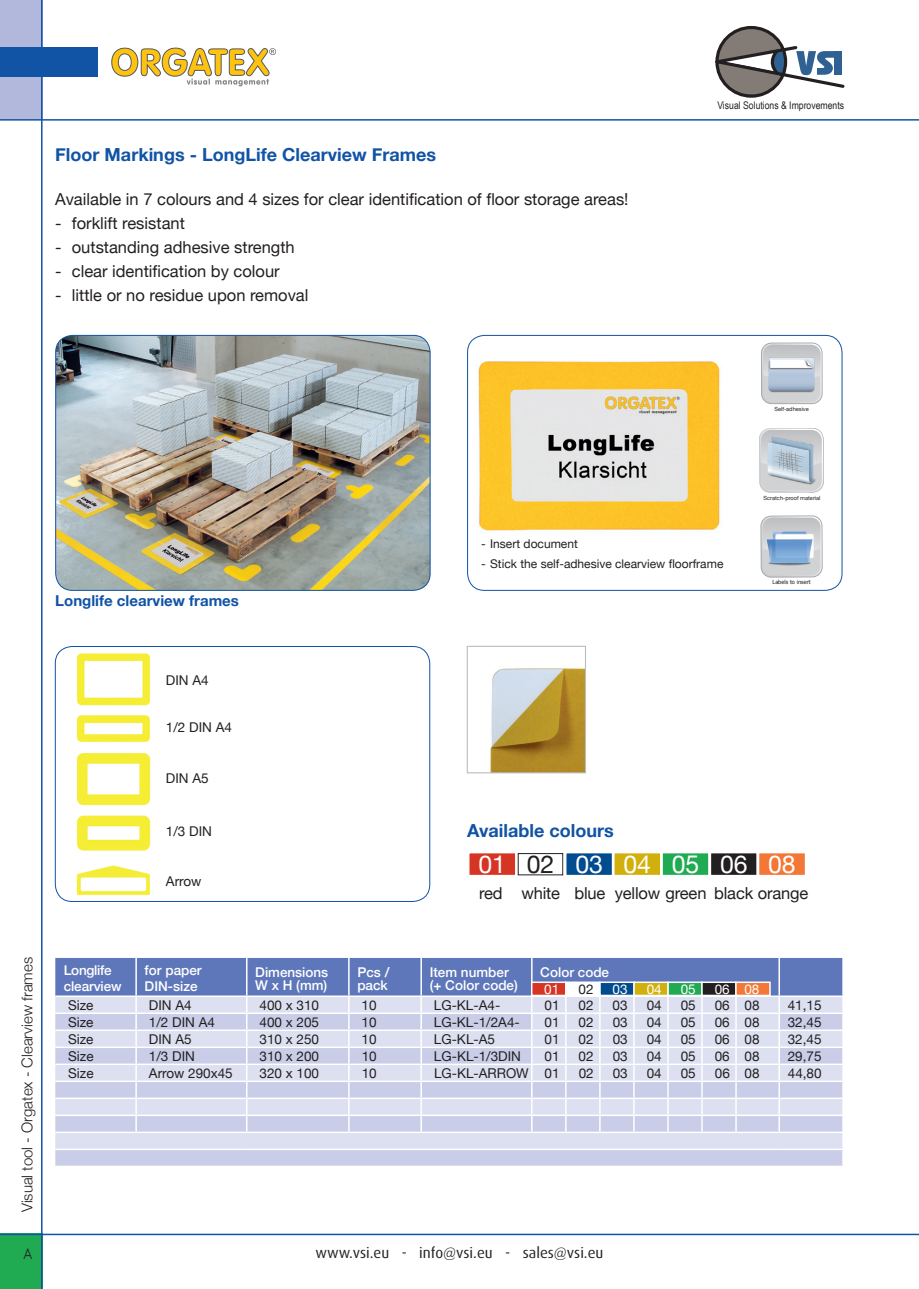
<style>
.page{position:relative;width:919px;height:1289px;background:#fff}
.page>*{position:absolute;margin:0;border:0;box-sizing:border-box;transform-origin:0 0}
.t1{font:24.75px "Helvetica Neue";color:#fff}
.t2{font:700 18px "Helvetica Neue";color:#1153a5}
.t3{font:16.5px "Helvetica Neue";color:#231f20}
.t4{font:15px "Dax";color:#231f20}
.t5{font:300 15px "Helvetica Neue";color:#231f20}
.t6{font:700 15px "Helvetica Neue";color:#1153a5}
.t7{font:15px "Sans Serif";color:#231f20}
.t8{font:13.5px "Helvetica Neue";color:#231f20}
.t9{font:500 13.5px/13.5px "Helvetica Neue";color:#fff}
.t10{font:13.5px "Helvetica Neue";color:#fff}
.t11{font:12px "Helvetica Neue";color:#231f20}
.t12{font:10.5px "Arial Narrow";color:#231f20}
.t13{font:5.7px "Helvetica Neue";color:#231f20}
.t14{font:5.7px "Tahoma";color:#231f20}
.s1{color:#231f20}
</style>
<div class="page">
<div style="left:55px;top:646px;width:375px;height:255px;border:1px solid #1153a5;border-radius:17px"></div>
<img style="left:56px;top:335px;width:374px;height:255px">
<div style="left:55px;top:335px;width:375px;height:255px;border:1px solid #1153a5;border-radius:17px"></div>
<div style="left:467px;top:335px;width:375px;height:255px;border:1px solid #1153a5;border-radius:17px"></div>
<svg style="left:111px;top:48px;width:165px;height:38px"></svg>
<img style="left:77px;top:653px;width:74px;height:53px">
<img style="left:76px;top:715px;width:74px;height:28px">
<img style="left:76px;top:753px;width:75px;height:98px">
<img style="left:76px;top:865px;width:74px;height:30px">
<img style="left:478px;top:361px;width:242px;height:170px">
<img style="left:767px;top:403px;width:49px;height:2px">
<img style="left:773px;top:342px;width:50px;height:55px">
<svg style="left:761px;top:343px;width:61px;height:60px;background:#c5cbd3"></svg>
<svg style="left:759px;top:428px;width:64px;height:64px;background:#c3cbd3"></svg>
<img style="left:760px;top:515px;width:63px;height:63px">
<img style="left:490px;top:668px;width:94px;height:103px">
<div style="left:466px;top:645px;width:120px;height:128px;border:1px solid #bcbdc0"></div>
<div style="left:0;top:1233px;width:43px;height:55px;background:#20ab53"></div>
<div style="left:0;top:0;width:43px;height:119px;background:#b1b8dc"></div>
<hr style="left:0;top:119px;width:918px;height:2px;background:#1153a5">
<hr style="left:0;top:1233px;width:918px;height:2px;background:#1153a5">
<hr style="left:41px;top:0;width:2px;height:1288px;background:#1153a5">
<div style="left:0;top:47px;width:98px;height:30px;background:#1153a5"></div>
<svg style="left:715px;top:28px;width:130px;height:68px"></svg>
<div style="left:834px;top:51px;width:8px;height:24px;background:#2f6192"></div>
<div style="left:466px;top:850px;width:51px;height:27px;background:#d73524;border:3px solid #fff"></div>
<div style="left:518px;top:853px;width:45px;height:22px;border:1px solid #231f20"></div>
<div style="left:563px;top:850px;width:51px;height:27px;background:#014b8f;border:3px solid #fff"></div>
<div style="left:611px;top:850px;width:51px;height:27px;background:#d1b00d;border:3px solid #fff"></div>
<div style="left:660px;top:850px;width:51px;height:27px;background:#20ab53;border:3px solid #fff"></div>
<div style="left:708px;top:850px;width:51px;height:27px;background:#231f20;border:3px solid #fff"></div>
<div style="left:756px;top:850px;width:51px;height:27px;background:#f37736;border:3px solid #fff"></div>
<svg style="left:55px;top:958px;width:788px;height:207px;background:#c4cbe5"></svg>
<div style="left:565px;top:981px;width:35px;height:15px;background:#fff;border:2px solid #fff"></div>
<div style="left:599px;top:981px;width:35px;height:15px;background:#014b8f;border:2px solid #fff"></div>
<div style="left:633px;top:981px;width:35px;height:15px;background:#d1b00d;border:2px solid #fff"></div>
<div style="left:667px;top:981px;width:35px;height:15px;background:#20ab53;border:2px solid #fff"></div>
<div style="left:702px;top:982px;width:34px;height:13px;background:#231f20"></div>
<div style="left:701px;top:981px;width:35px;height:15px;border:2px solid #fff"></div>
<div style="left:735px;top:981px;width:35px;height:15px;background:#f37736;border:2px solid #fff"></div>
<div style="left:531px;top:981px;width:35px;height:15px;background:#d73524;border:2px solid #fff"></div>
<h2 class="t2" style="left:55px;top:140px;width:382px">Floor Markings - LongLife Clearview Frames</h2>
<p class="t3" style="left:55px;top:187px;width:574px">Available in 7 colours and 4 sizes for clear identification of floor storage areas!</p>
<p class="t3" style="left:55px;top:211px;width:131px">- forklift resistant</p>
<p class="t3" style="left:55px;top:235px;width:241px">- outstanding adhesive strength</p>
<p class="t3" style="left:55px;top:259px;width:226px">- clear identification by colour</p>
<p class="t3" style="left:55px;top:283px;width:255px">- little or no residue upon removal</p>
<p class="t12" style="left:717px;top:97px;width:128px">Visual Solutions &amp; Improvements</p>
<p class="t13" style="left:774px;top:405px;width:36px">Self-adhesive</p>
<p class="t13" style="left:763px;top:494px;width:58px">Scratch-proof material</p>
<p class="t6" style="left:55px;top:588px;width:185px">Longlife clearview frames</p>
<p class="t11" style="left:481px;top:535px;width:98px">- Insert document</p>
<p class="t11" style="left:481px;top:555px;width:244px">- Stick the self-adhesive clearview floorframe</p>
<p class="t14" style="left:772px;top:577px;width:40px">Labels to insert</p>
<p class="t5" style="left:15px;top:1212px;width:257px;rotate:-90deg">Visual tool - Orgatex - Clearview frames</p>
<p class="t8" style="left:166px;top:670px;width:44px">DIN A4</p>
<p class="t8" style="left:166px;top:717px;width:68px">1/2 DIN A4</p>
<p class="t8" style="left:166px;top:768px;width:44px">DIN A5</p>
<p class="t8" style="left:166px;top:821px;width:48px">1/3 DIN</p>
<p class="t8" style="left:166px;top:871px;width:37px">Arrow</p>
<h2 class="t2" style="left:467px;top:816px;width:148px">Available colours</h2>
<h1 class="t1" style="left:478px;top:846px;width:318px">01 <span class="s1">02</span> 03 04 05 06 08</h1>
<p class="t3" style="left:479px;top:881px;width:331px">red white blue yellow green black orange</p>
<p class="t9" style="left:64px;top:961px;width:59px;line-height:16.2px">Longlife clearview</p>
<p class="t9" style="left:145px;top:961px;width:59px;line-height:16.2px">for paper<br>DIN-size</p>
<p class="t9" style="left:255px;top:963px;width:75px">Dimensions<br>W x H (mm)</p>
<p class="t9" style="left:357px;top:963px;width:34px">Pcs / pack</p>
<p class="t9" style="left:429px;top:963px;width:90px">Item number (+ Color code)</p>
<p class="t9" style="left:540px;top:963px;width:70px">Color code</p>
<p class="t8" style="left:68px;top:995px;width:27px">Size</p>
<p class="t8" style="left:149px;top:995px;width:44px">DIN A4</p>
<p class="t8" style="left:259px;top:995px;width:61px">400 x 310</p>
<p class="t8" style="left:361px;top:995px;width:17px">10</p>
<p class="t8" style="left:434px;top:995px;width:68px">LG-KL-A4-</p>
<p class="t8" style="left:544px;top:995px;width:17px">01</p>
<p class="t8" style="left:578px;top:995px;width:17px">02</p>
<p class="t8" style="left:612px;top:995px;width:17px">03</p>
<p class="t8" style="left:646px;top:995px;width:17px">04</p>
<p class="t8" style="left:680px;top:995px;width:17px">05</p>
<p class="t8" style="left:714px;top:995px;width:46px">06 08</p>
<p class="t8" style="left:787px;top:995px;width:35px">41,15</p>
<p class="t8" style="left:68px;top:1012px;width:27px">Size</p>
<p class="t8" style="left:149px;top:1012px;width:68px">1/2 DIN A4</p>
<p class="t8" style="left:259px;top:1012px;width:61px">400 x 205</p>
<p class="t8" style="left:361px;top:1012px;width:17px">10</p>
<p class="t8" style="left:434px;top:1012px;width:87px">LG-KL-1/2A4-</p>
<p class="t8" style="left:544px;top:1012px;width:17px">01</p>
<p class="t8" style="left:578px;top:1012px;width:17px">02</p>
<p class="t8" style="left:612px;top:1012px;width:17px">03</p>
<p class="t8" style="left:646px;top:1012px;width:17px">04</p>
<p class="t8" style="left:680px;top:1012px;width:17px">05</p>
<p class="t8" style="left:714px;top:1012px;width:46px">06 08</p>
<p class="t8" style="left:787px;top:1012px;width:35px">32,45</p>
<p class="t8" style="left:68px;top:1029px;width:27px">Size</p>
<p class="t8" style="left:149px;top:1029px;width:44px">DIN A5</p>
<p class="t8" style="left:259px;top:1029px;width:61px">310 x 250</p>
<p class="t8" style="left:361px;top:1029px;width:17px">10</p>
<p class="t8" style="left:434px;top:1029px;width:63px">LG-KL-A5</p>
<p class="t8" style="left:544px;top:1029px;width:17px">01</p>
<p class="t8" style="left:578px;top:1029px;width:17px">02</p>
<p class="t8" style="left:612px;top:1029px;width:17px">03</p>
<p class="t8" style="left:646px;top:1029px;width:17px">04</p>
<p class="t8" style="left:680px;top:1029px;width:17px">05</p>
<p class="t8" style="left:714px;top:1029px;width:46px">06 08</p>
<p class="t8" style="left:787px;top:1029px;width:35px">32,45</p>
<p class="t8" style="left:68px;top:1046px;width:27px">Size</p>
<p class="t8" style="left:149px;top:1046px;width:48px">1/3 DIN</p>
<p class="t8" style="left:259px;top:1046px;width:61px">310 x 200</p>
<p class="t8" style="left:361px;top:1046px;width:17px">10</p>
<p class="t8" style="left:434px;top:1046px;width:89px">LG-KL-1/3DIN</p>
<p class="t8" style="left:544px;top:1046px;width:17px">01</p>
<p class="t8" style="left:578px;top:1046px;width:17px">02</p>
<p class="t8" style="left:612px;top:1046px;width:17px">03</p>
<p class="t8" style="left:646px;top:1046px;width:17px">04</p>
<p class="t8" style="left:680px;top:1046px;width:17px">05</p>
<p class="t8" style="left:714px;top:1046px;width:46px">06 08</p>
<p class="t8" style="left:787px;top:1046px;width:35px">29,75</p>
<p class="t8" style="left:68px;top:1063px;width:27px">Size</p>
<p class="t8" style="left:149px;top:1063px;width:85px">Arrow 290x45</p>
<p class="t8" style="left:259px;top:1063px;width:61px">320 x 100</p>
<p class="t8" style="left:361px;top:1063px;width:17px">10</p>
<p class="t8" style="left:434px;top:1063px;width:127px">LG-KL-ARROW 01</p>
<p class="t8" style="left:578px;top:1063px;width:17px">02</p>
<p class="t8" style="left:612px;top:1063px;width:17px">03</p>
<p class="t8" style="left:646px;top:1063px;width:17px">04</p>
<p class="t8" style="left:680px;top:1063px;width:17px">05</p>
<p class="t8" style="left:714px;top:1063px;width:46px">06 08</p>
<p class="t8" style="left:787px;top:1063px;width:35px">44,80</p>
<p class="t10" style="left:544px;top:979px;width:17px">01</p>
<p class="t8" style="left:578px;top:979px;width:17px">02</p>
<p class="t10" style="left:612px;top:979px;width:17px">03</p>
<p class="t10" style="left:646px;top:979px;width:17px">04</p>
<p class="t10" style="left:680px;top:979px;width:17px">05</p>
<p class="t10" style="left:714px;top:979px;width:46px">06 08</p>
<p class="t7" style="left:23px;top:1244px;width:11px">A</p>
<p class="t4" style="left:315px;top:1244px;width:289px">www.vsi.eu - info@vsi.eu - sales@vsi.eu</p>
</div>
